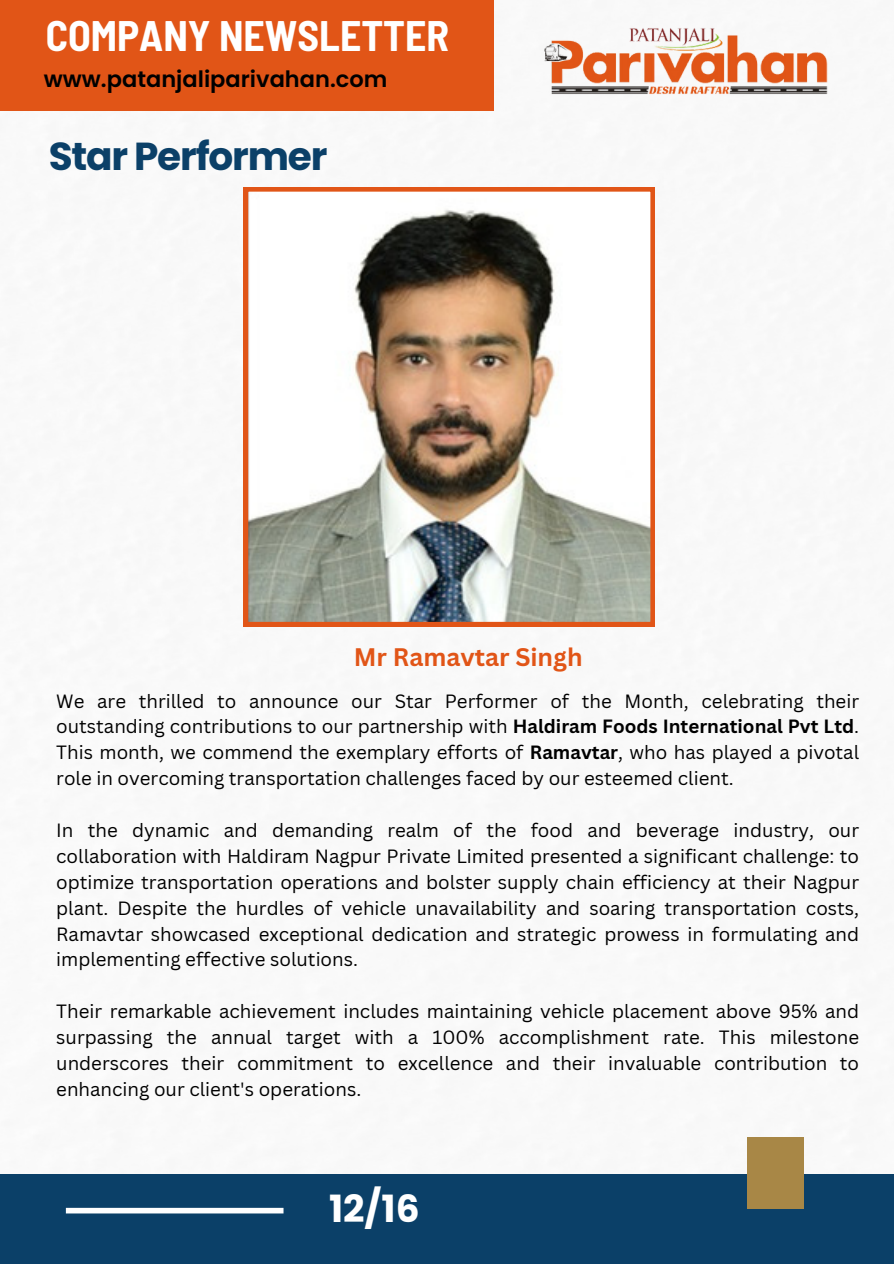
<style>
.page{position:relative;width:894px;height:1264px;background:#fff}
.page>*{position:absolute;margin:0;border:0;box-sizing:border-box;transform-origin:0 0}
.t1{font:700 semi-condensed 41.7px "Barlow";color:#fff}
.t2{font:700 39px "Poppins";letter-spacing:-.03em;color:#0b4068}
.t3{font:700 37.5px "Poppins";color:#fff}
.t4{font:700 24.75px "Canva Sans";color:#e15517}
.t5{font:600 22.5px "Poppins";color:#000}
.t6{font:18.75px/25.8px "Canva Sans";color:#000;text-align:justify}
.s1{font-weight:700}
</style>
<div class="page">
<div style="left:0;top:0;width:493px;height:110px;background:#e15517"></div>
<div style="left:0;top:1174px;width:893px;height:89px;background:#0b4068"></div>
<div style="left:747px;top:1137px;width:57px;height:71px;background:#a88746"></div>
<div style="left:66px;top:1207px;width:217px;height:6px;background:#fff"></div>
<img style="left:544px;top:27px;width:284px;height:68px">
<img style="left:244px;top:187px;width:410px;height:439px">
<h2 class="t1" style="left:46px;top:10px;width:405px">COMPANY NEWSLETTER</h2>
<h3 class="t5" style="left:44px;top:63px;width:345px">www.patanjaliparivahan.com</h3>
<h1 class="t2" style="left:49px;top:129px;width:280px">Star Performer</h1>
<p class="t4" style="left:354px;top:639px;width:230px">Mr Ramavtar Singh</p>
<p class="t6" style="left:56px;top:687px;width:804px">We are thrilled to announce our Star Performer of the Month, celebrating their outstanding contributions to our partnership with <span class="s1">Haldiram Foods International Pvt Ltd</span>.<br>This month, we commend the exemplary efforts of <span class="s1">Ramavtar</span>, who has played a pivotal role in overcoming transportation challenges faced by our esteemed client.</p>
<p class="t6" style="left:56px;top:816px;width:804px">In the dynamic and demanding realm of the food and beverage industry, our collaboration with Haldiram Nagpur Private Limited presented a significant challenge: to optimize transportation operations and bolster supply chain efficiency at their Nagpur plant. Despite the hurdles of vehicle unavailability and soaring transportation costs, Ramavtar showcased exceptional dedication and strategic prowess in formulating and implementing effective solutions.</p>
<p class="t6" style="left:56px;top:998px;width:804px">Their remarkable achievement includes maintaining vehicle placement above 95% and surpassing the annual target with a 100% accomplishment rate. This milestone underscores their commitment to excellence and their invaluable contribution to enhancing our client's operations.</p>
<p class="t3" style="left:329px;top:1182px;width:92px">12/16</p>
</div>
